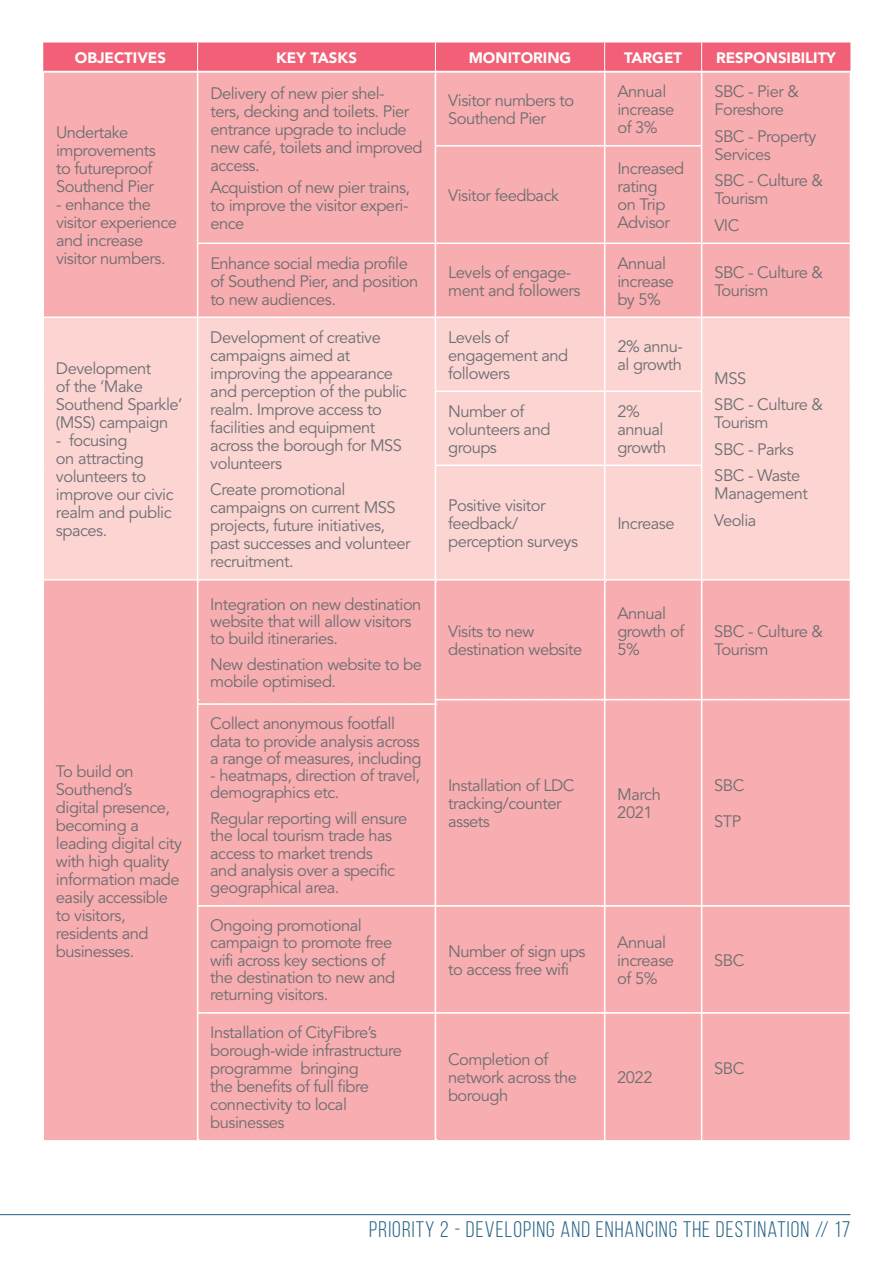
<style>
.page{position:relative;width:893px;height:1263px;background:#fff}
.page>*{position:absolute;margin:0;border:0;box-sizing:border-box;transform-origin:0 0}
.t1{font:22.5px "Bebas Neue";letter-spacing:.05em;color:#226083}
.t2{font:16.5px/18px "Avenir LT Std";letter-spacing:-.03em;color:#6d6e71}
.t3{font:900 15px "Avenir LT Std";color:#fff}
</style>
<div class="page">
<hr style="left:0;top:1214px;width:850px;height:1px;background:#226083">
<div style="left:44px;top:73px;width:806px;height:1067px;background:#f8adb0"></div>
<div style="left:44px;top:318px;width:806px;height:261px;background:#fcd5d3"></div>
<hr style="left:197px;top:73px;width:1px;height:73px;background:#fff">
<hr style="left:197px;top:146px;width:1px;height:97px;background:#fff">
<hr style="left:435px;top:73px;width:1px;height:72px;background:#fff">
<hr style="left:604px;top:73px;width:1px;height:72px;background:#fff">
<hr style="left:701px;top:73px;width:1px;height:72px;background:#fff">
<hr style="left:435px;top:145px;width:167px;height:2px;background:#fff">
<hr style="left:435px;top:147px;width:1px;height:96px;background:#fff">
<hr style="left:605px;top:145px;width:97px;height:2px;background:#fff">
<hr style="left:604px;top:147px;width:1px;height:96px;background:#fff">
<hr style="left:701px;top:147px;width:1px;height:96px;background:#fff">
<hr style="left:197px;top:243px;width:238px;height:1px;background:#fff">
<hr style="left:197px;top:244px;width:1px;height:73px;background:#fff">
<hr style="left:435px;top:243px;width:167px;height:1px;background:#fff">
<hr style="left:435px;top:244px;width:1px;height:73px;background:#fff">
<hr style="left:605px;top:243px;width:97px;height:1px;background:#fff">
<hr style="left:604px;top:244px;width:1px;height:73px;background:#fff">
<hr style="left:702px;top:243px;width:149px;height:1px;background:#fff">
<hr style="left:701px;top:244px;width:1px;height:73px;background:#fff">
<hr style="left:43px;top:317px;width:155px;height:1px;background:#fff">
<hr style="left:198px;top:317px;width:237px;height:1px;background:#fff">
<hr style="left:197px;top:318px;width:1px;height:73px;background:#fff">
<hr style="left:197px;top:391px;width:1px;height:74px;background:#fff">
<hr style="left:197px;top:465px;width:1px;height:114px;background:#fff">
<hr style="left:435px;top:317px;width:167px;height:1px;background:#fff">
<hr style="left:435px;top:318px;width:1px;height:72px;background:#fff">
<hr style="left:605px;top:317px;width:97px;height:1px;background:#fff">
<hr style="left:604px;top:318px;width:1px;height:72px;background:#fff">
<hr style="left:702px;top:317px;width:149px;height:1px;background:#fff">
<hr style="left:701px;top:318px;width:1px;height:72px;background:#fff">
<hr style="left:435px;top:390px;width:167px;height:2px;background:#fff">
<hr style="left:435px;top:392px;width:1px;height:72px;background:#fff">
<hr style="left:605px;top:390px;width:97px;height:2px;background:#fff">
<hr style="left:604px;top:392px;width:1px;height:72px;background:#fff">
<hr style="left:701px;top:392px;width:1px;height:72px;background:#fff">
<hr style="left:435px;top:464px;width:167px;height:2px;background:#fff">
<hr style="left:435px;top:466px;width:1px;height:113px;background:#fff">
<hr style="left:605px;top:464px;width:97px;height:2px;background:#fff">
<hr style="left:604px;top:466px;width:1px;height:113px;background:#fff">
<hr style="left:701px;top:466px;width:1px;height:113px;background:#fff">
<hr style="left:43px;top:579px;width:155px;height:1px;background:#fff">
<div style="left:197px;top:579px;width:654px;height:562px;background:#f8adb0"></div>
<svg style="left:43px;top:43px;width:808px;height:30px;background:#f16c80"></svg>
<p class="t3" style="left:75px;top:48px;width:93px">OBJECTIVES</p>
<p class="t3" style="left:276px;top:48px;width:82px">KEY TASKS</p>
<p class="t3" style="left:469px;top:48px;width:104px">MONITORING</p>
<p class="t3" style="left:624px;top:48px;width:59px">TARGET</p>
<p class="t3" style="left:716px;top:48px;width:121px">RESPONSIBILITY</p>
<p class="t2" style="left:56px;top:124px;width:101px">Undertake improvements to futureproof<br>Southend Pier</p>
<p class="t2" style="left:56px;top:196px;width:123px">- enhance the visitor experience and increase visitor numbers.</p>
<p class="t2" style="left:56px;top:360px;width:128px">Development<br>of the ‘Make<br>Southend Sparkle’ (MSS) campaign</p>
<p class="t2" style="left:56px;top:432px;width:119px">- focusing<br>on attracting volunteers to improve our civic realm and public spaces.</p>
<p class="t2" style="left:56px;top:762px;width:128px">To build on<br>Southend’s<br>digital presence, becoming a leading digital city with high quality information made easily accessible to visitors, residents and businesses.</p>
<p class="t2" style="left:210px;top:84px;width:214px">Delivery of new pier shel-<br>ters, decking and toilets. Pier entrance upgrade to include new café, toilets and improved access.</p>
<p class="t2" style="left:210px;top:179px;width:201px;text-align:justify">Acquistion of new pier trains, to improve the visitor experi&shy;ence</p>
<p class="t2" style="left:448px;top:92px;width:128px">Visitor numbers to<br>Southend Pier</p>
<p class="t2" style="left:617px;top:83px;width:58px">Annual increase of 3%</p>
<p class="t2" style="left:714px;top:83px;width:86px">SBC - Pier &amp;<br>Foreshore</p>
<p class="t2" style="left:714px;top:127px;width:104px">SBC - Property<br>Services</p>
<p class="t2" style="left:714px;top:172px;width:110px">SBC - Culture &amp;<br>Tourism</p>
<p class="t2" style="left:714px;top:216px;width:27px">VIC</p>
<p class="t2" style="left:617px;top:160px;width:68px">Increased rating<br>on Trip<br>Advisor</p>
<p class="t2" style="left:448px;top:187px;width:112px">Visitor feedback</p>
<p class="t2" style="left:210px;top:254px;width:210px">Enhance social media profile of Southend Pier, and position to new audiences.</p>
<p class="t2" style="left:448px;top:263px;width:134px">Levels of engage&shy;ment and followers</p>
<p class="t2" style="left:617px;top:254px;width:58px">Annual increase by 5%</p>
<p class="t2" style="left:714px;top:263px;width:110px">SBC - Culture &amp;<br>Tourism</p>
<p class="t2" style="left:210px;top:328px;width:198px">Development of creative campaigns aimed at improving the appearance and perception of the public realm. Improve access to facilities and equipment across the borough for MSS volunteers</p>
<p class="t2" style="left:210px;top:481px;width:202px">Create promotional campaigns on current MSS projects, future initiatives, past successes and volunteer recruitment.</p>
<p class="t2" style="left:210px;top:596px;width:213px;line-height:17.2px">Integration on new destination website that will allow visitors to build itineraries.</p>
<p class="t2" style="left:210px;top:656px;width:213px;line-height:17.2px">New destination website to be mobile optimised.</p>
<p class="t2" style="left:210px;top:716px;width:213px;line-height:17.2px">Collect anonymous footfall data to provide analysis across a range of measures, including</p>
<p class="t2" style="left:210px;top:767px;width:211px;line-height:17.2px">- heatmaps, direction of travel, demographics etc.</p>
<p class="t2" style="left:210px;top:810px;width:199px;line-height:17.2px">Regular reporting will ensure the local tourism trade has access to market trends<br>and analysis over a specific geographical area.</p>
<p class="t2" style="left:210px;top:917px;width:186px;line-height:17.2px">Ongoing promotional campaign to promote free wifi across key sections of the destination to new and returning visitors.</p>
<p class="t2" style="left:210px;top:1024px;width:193px">Installation of CityFibre’s borough-wide infrastructure programme bringing<br>the benefits of full fibre connectivity to local businesses</p>
<p class="t2" style="left:448px;top:328px;width:122px">Levels of engagement and followers</p>
<p class="t2" style="left:617px;top:337px;width:67px">2% annu&shy;al growth</p>
<p class="t2" style="left:448px;top:402px;width:104px">Number of volunteers and groups</p>
<p class="t2" style="left:617px;top:402px;width:51px">2% annual growth</p>
<p class="t2" style="left:448px;top:497px;width:132px">Positive visitor feedback/ perception surveys</p>
<p class="t2" style="left:448px;top:623px;width:136px">Visits to new destination website</p>
<p class="t2" style="left:617px;top:515px;width:59px">Increase</p>
<p class="t2" style="left:617px;top:605px;width:68px">Annual growth of<br>5%</p>
<p class="t2" style="left:714px;top:365px;width:110px;line-height:26.5px">MSS<br>SBC - Culture &amp;</p>
<p class="t2" style="left:714px;top:410px;width:88px;line-height:26.5px">Tourism<br>SBC - Parks<br>SBC - Waste</p>
<p class="t2" style="left:714px;top:481px;width:95px;line-height:26.5px">Management<br>Veolia</p>
<p class="t2" style="left:714px;top:623px;width:110px">SBC - Culture &amp;<br>Tourism</p>
<p class="t2" style="left:448px;top:777px;width:128px">Installation of LDC tracking/counter assets</p>
<p class="t2" style="left:617px;top:786px;width:45px">March<br>2021</p>
<p class="t2" style="left:714px;top:768px;width:32px;line-height:36px">SBC<br>STP</p>
<p class="t2" style="left:448px;top:942px;width:139px">Number of sign ups to access free wifi</p>
<p class="t2" style="left:617px;top:933px;width:58px">Annual increase of 5%</p>
<p class="t2" style="left:448px;top:1051px;width:131px">Completion of network across the borough</p>
<p class="t2" style="left:617px;top:1069px;width:37px">2022</p>
<p class="t2" style="left:714px;top:951px;width:32px">SBC</p>
<p class="t2" style="left:714px;top:1060px;width:32px">SBC</p>
<h1 class="t1" style="left:369px;top:1217px;width:483px">PRIORITY 2 - DEVELOPING AND ENHANCING THE DESTINATION // 17</h1>
</div>
